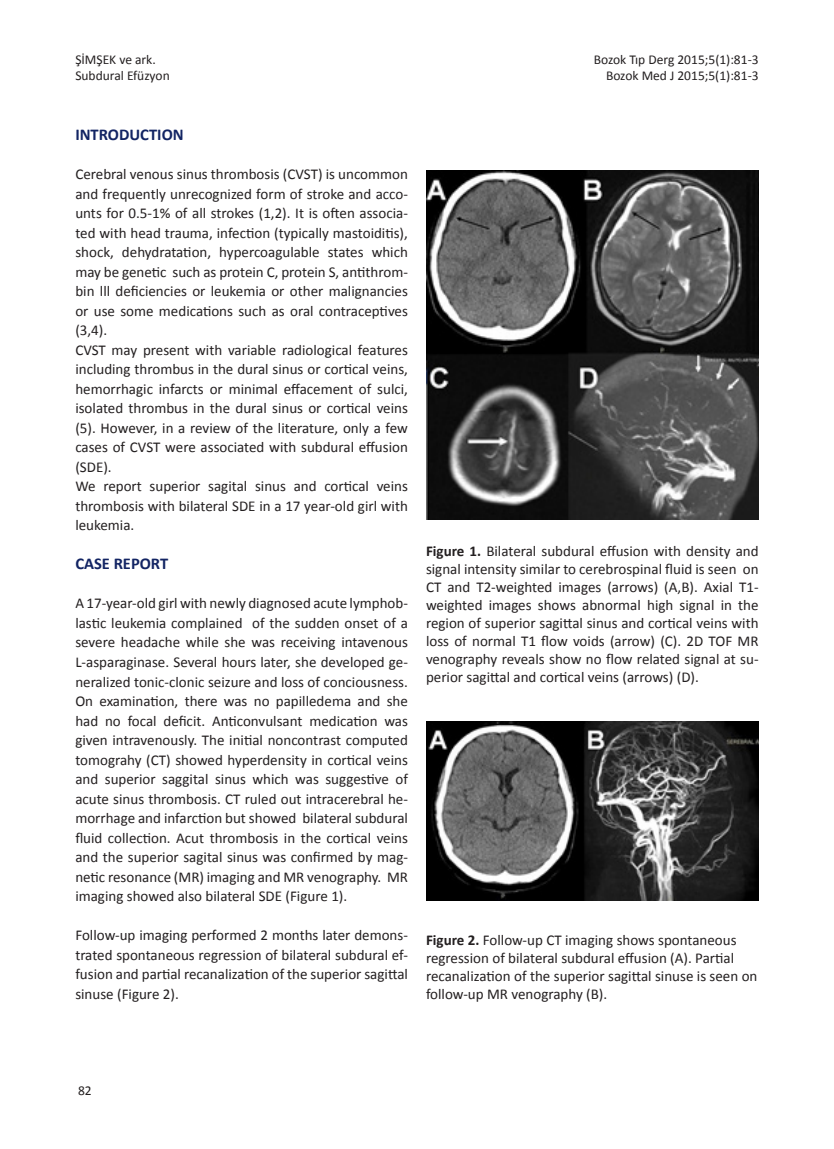
<style>
.page{position:relative;width:834px;height:1149px;background:#fff}
.page>*{position:absolute;margin:0;border:0;box-sizing:border-box;transform-origin:0 0}
.t1{font:700 16.5px "Calibri";color:#122463}
.t2{font:15px/19.5px "Calibri";color:#231f20;text-align:justify}
.t3{font:13.5px "Calibri";color:#231f20}
.s1{font-weight:700}
</style>
<div class="page">
<img style="left:426px;top:171px;width:332px;height:348px">
<img style="left:426px;top:721px;width:332px;height:179px">
<p class="t3" style="left:75px;top:51px;width:82px">ŞİMŞEK ve ark.</p>
<p class="t3" style="left:75px;top:67px;width:96px">Subdural Efüzyon</p>
<p class="t3" style="left:593px;top:51px;width:166px">Bozok Tıp Derg 2015;5(1):81-3</p>
<p class="t3" style="left:606px;top:67px;width:154px">Bozok Med J 2015;5(1):81-3</p>
<p class="t1" style="left:75px;top:124px;width:110px">INTRODUCTION</p>
<p class="t2" style="left:75px;top:163px;width:334px">Cerebral venous sinus thrombosis (CVST) is uncommon and frequently unrecognized form of stroke and acco&shy;unts for 0.5-1% of all strokes (1,2). It is often associa&shy;ted with head trauma, infection (typically mastoiditis), shock, dehydratation, hypercoagulable states which may be genetic such as protein C, protein S, antithrom&shy;bin lll deficiencies or leukemia or other malignancies or use some medications such as oral contraceptives (3,4).</p>
<p class="t2" style="left:75px;top:339px;width:334px">CVST may present with variable radiological features including thrombus in the dural sinus or cortical veins, hemorrhagic infarcts or minimal effacement of sulci, isolated thrombus in the dural sinus or cortical veins (5). However, in a review of the literature, only a few cases of CVST were associated with subdural effusion (SDE).</p>
<p class="t2" style="left:75px;top:475px;width:334px">We report superior sagital sinus and cortical veins thrombosis with bilateral SDE in a 17 year-old girl with leukemia.</p>
<p class="t1" style="left:75px;top:553px;width:94px">CASE REPORT</p>
<p class="t2" style="left:75px;top:592px;width:334px">A 17-year-old girl with newly diagnosed acute lymphob&shy;lastic leukemia complained of the sudden onset of a severe headache while she was receiving intavenous L-asparaginase. Several hours later, she developed ge&shy;neralized tonic-clonic seizure and loss of conciousness.<br>On examination, there was no papilledema and she had no focal deficit. Anticonvulsant medication was given intravenously. The initial noncontrast computed tomograhy (CT) showed hyperdensity in cortical veins and superior saggital sinus which was suggestive of acute sinus thrombosis. CT ruled out intracerebral he&shy;morrhage and infarction but showed bilateral subdural fluid collection. Acut thrombosis in the cortical veins and the superior sagital sinus was confirmed by mag&shy;netic resonance (MR) imaging and MR venography. MR imaging showed also bilateral SDE (Figure 1).</p>
<p class="t2" style="left:75px;top:924px;width:334px">Follow-up imaging performed 2 months later demons&shy;trated spontaneous regression of bilateral subdural ef&shy;fusion and partial recanalization of the superior sagittal sinuse (Figure 2).</p>
<p class="t2" style="left:426px;top:541px;width:334px;line-height:18px"><span class="s1">Figure 1.</span> Bilateral subdural effusion with density and signal intensity similar to cerebrospinal fluid is seen on CT and T2-weighted images (arrows) (A,B). Axial T1- weighted images shows abnormal high signal in the region of superior sagittal sinus and cortical veins with loss of normal T1 flow voids (arrow) (C). 2D TOF MR venography reveals show no flow related signal at su&shy;perior sagittal and cortical veins (arrows) (D).</p>
<p class="t2" style="left:426px;top:930px;width:333px;line-height:18px;text-align:left"><span class="s1">Figure 2.</span> Follow-up CT imaging shows spontaneous regression of bilateral subdural effusion (A). Partial recanalization of the superior sagittal sinuse is seen on follow-up MR venography (B).</p>
<p class="t3" style="left:78px;top:1081px;width:15px">82</p>
</div>
